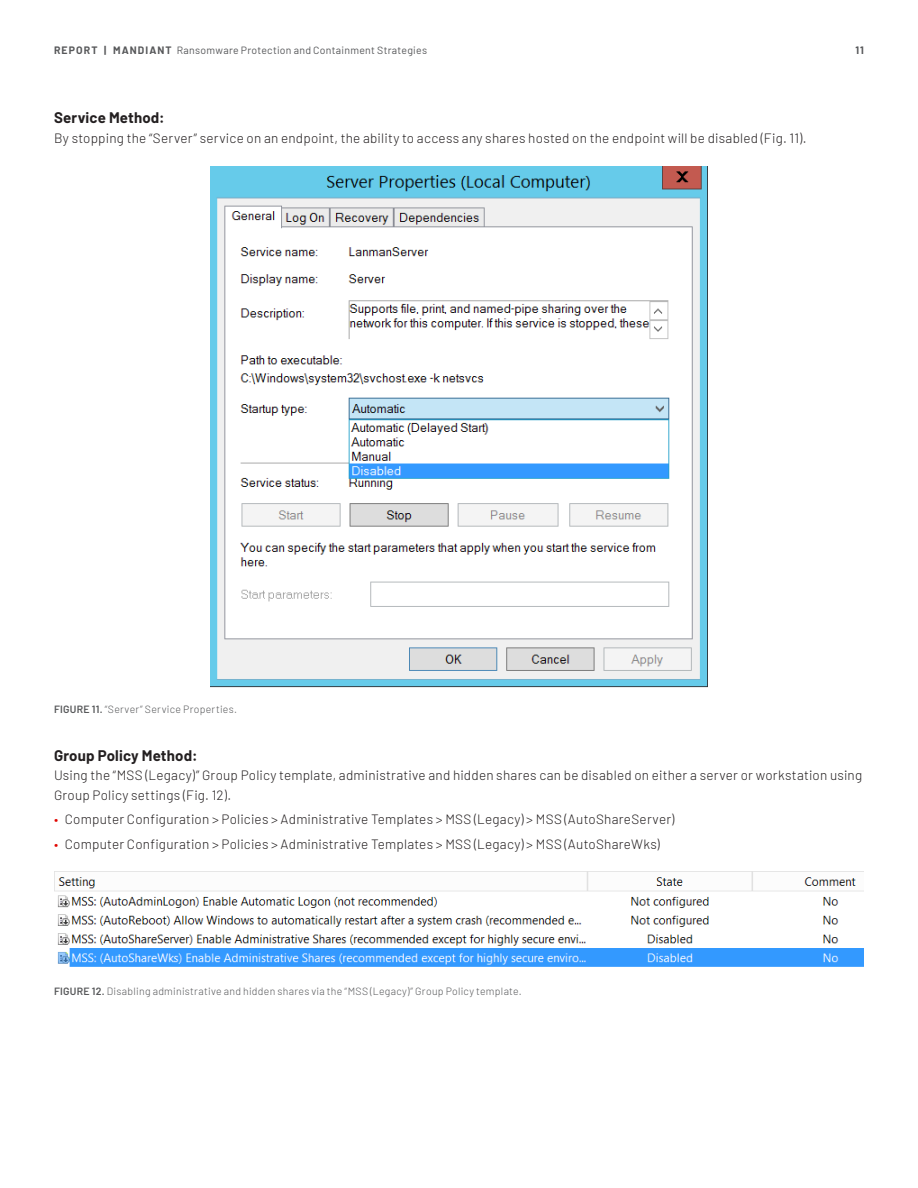
<style>
.page{position:relative;width:918px;height:1188px;background:#fff}
.page>*{position:absolute;margin:0;border:0;box-sizing:border-box;transform-origin:0 0}
.L2_Subhead-10_12_Sen{font:700 15px "Barlow";letter-spacing:.01em;color:#231f20}
.Before_Bulletted_Lis{font:300 13.5px/19.5px "Barlow";letter-spacing:.015em;color:#231f20}
.Body_Text_Light_9_13{font:300 13.5px "Barlow";letter-spacing:.015em;color:#231f20}
.Figure_Body_Light_7{font:300 10.5px "Barlow";letter-spacing:.03em;color:#57585a}
.t1{font:10.5px "Barlow";letter-spacing:.025em;color:#57585a}
.t2{font:700 10.5px "Barlow";color:#57585a}
.s1{font-weight:700}
.s2{font-weight:600}
.s3{color:#e10600}
</style>
<div class="page">
<img style="left:210px;top:166px;width:498px;height:522px">
<img style="left:54px;top:872px;width:810px;height:95px">
<p class="t1" style="left:54px;top:43px;width:375px"><span class="s1">REPORT | MANDIANT</span> Ransomware Protection and Containment Strategies</p>
<p class="t2" style="left:855px;top:42px;width:10px">11</p>
<p class="L2_Subhead-10_12_Sen" style="left:54px;top:106px;width:112px">Service Method:</p>
<p class="Body_Text_Light_9_13" style="left:54px;top:128px;width:754px">By stopping the “Server” service on an endpoint, the ability to access any shares hosted on the endpoint will be disabled (Fig. 11).</p>
<p class="Figure_Body_Light_7" style="left:54px;top:702px;width:185px"><span class="s2">FIGURE 11.</span> “Server” Service Properties.</p>
<p class="L2_Subhead-10_12_Sen" style="left:54px;top:744px;width:145px">Group Policy Method:</p>
<p class="Before_Bulletted_Lis" style="left:54px;top:764px;width:810px">Using the “MSS (Legacy)” Group Policy template, administrative and hidden shares can be disabled on either a server or workstation using<br>Group Policy settings (Fig. 12).</p>
<p class="Before_Bulletted_Lis" style="left:54px;top:809px;width:622px"><span class="s3">•</span> Computer Configuration &gt; Policies &gt; Administrative Templates &gt; MSS (Legacy) &gt; MSS (AutoShareServer)</p>
<p class="Before_Bulletted_Lis" style="left:54px;top:833px;width:607px"><span class="s3">•</span> Computer Configuration &gt; Policies &gt; Administrative Templates &gt; MSS (Legacy) &gt; MSS (AutoShareWks)</p>
<p class="Figure_Body_Light_7" style="left:54px;top:984px;width:469px"><span class="s2">FIGURE 12.</span> Disabling administrative and hidden shares via the “MSS (Legacy)” Group Policy template.</p>
</div>
